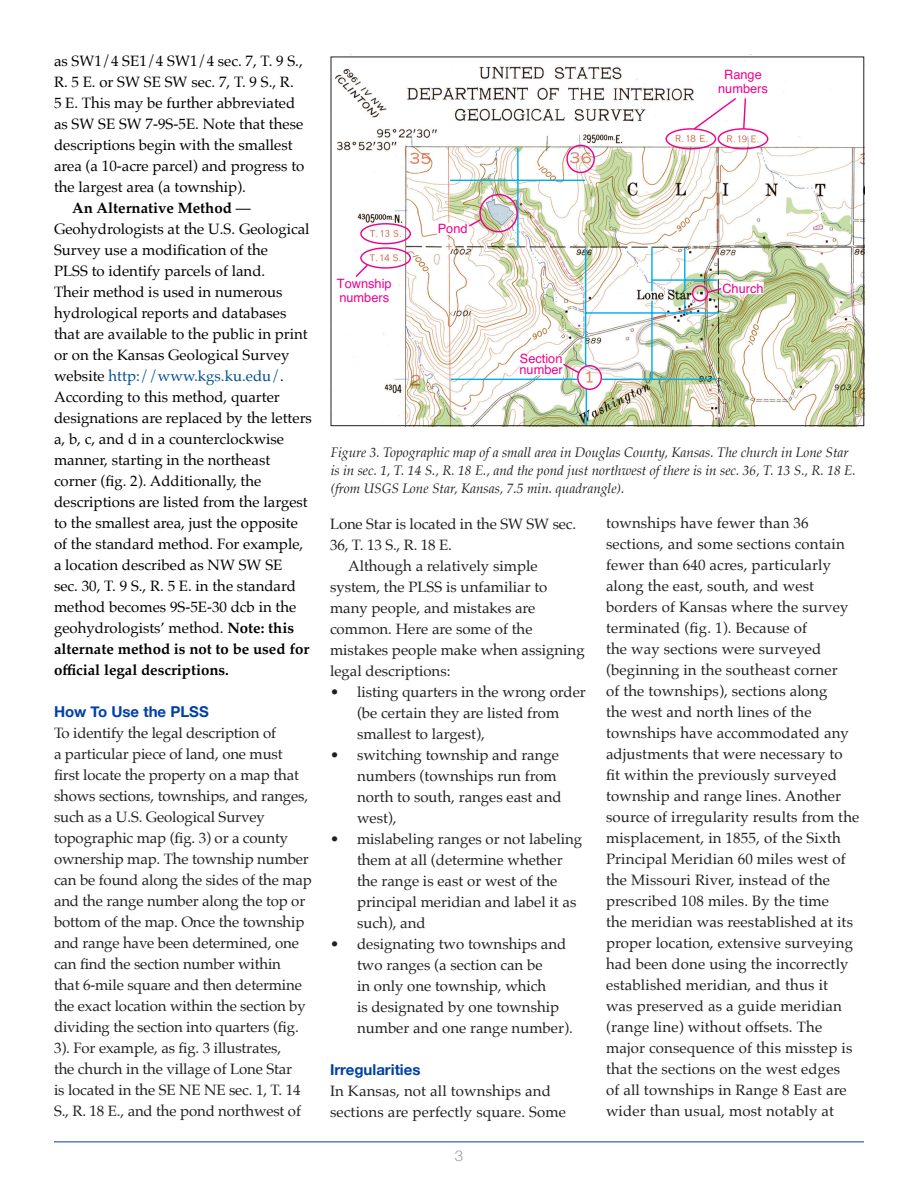
<style>
.page{position:relative;width:918px;height:1188px;background:#fff}
.page>*{position:absolute;margin:0;border:0;box-sizing:border-box;transform-origin:0 0}
.PIC_Body_First_Graph{font:15px/21px "Palatino";color:#231f20}
.PIC_Body_Copy{font:15px/21px "Palatino";color:#000}
.PIC_Body_Copy-2{font:15px/21px "Palatino";color:#231f20}
.PIC_Header{font:700 15px "Helvetica Neue";color:#0040a6}
.t1{font:300 15px "Helvetica Neue";color:#959ca1}
.PIC_Caption{font:italic 13.5px/18px "Palatino";color:#231f20}
.t2{font:12.9px/14.2px "Helvetica";color:#ed028c}
.s1{font-weight:700}
.s2{color:#004d90}
</style>
<div class="page">
<hr style="left:54px;top:1142px;width:810px;height:1px;background:#0040a6">
<img style="left:330px;top:54px;width:534px;height:372px">
<svg style="left:360px;top:127px;width:409px;height:142px"></svg>
<svg style="left:692px;top:96px;width:55px;height:35px"></svg>
<svg style="left:452px;top:103px;width:19px;height:11px"></svg>
<hr style="left:586px;top:389px;width:1px;height:36px;background:#00aeef">
<svg style="left:354px;top:263px;width:15px;height:16px"></svg>
<svg style="left:437px;top:144px;width:327px;height:247px"></svg>
<p class="PIC_Body_Copy" style="left:54px;top:51px;width:252px">as SW1/4 SE1/4 SW1/4 sec. 7, T. 9 S., R. 5 E. or SW SE SW sec. 7, T. 9 S., R.<br>5 E. This may be further abbreviated as SW SE SW 7-9S-5E. Note that these descriptions begin with the smallest area (a 10-acre parcel) and progress to the largest area (a township).</p>
<p class="PIC_Body_Copy" style="left:54px;top:198px;width:260px;text-indent:18px"><span class="s1">An Alternative Method</span> — Geohydrologists at the U.S. Geological Survey use a modification of the<br>PLSS to identify parcels of land.<br>Their method is used in numerous hydrological reports and databases that are available to the public in print or on the Kansas Geological Survey website <span class="s2">http://www.kgs.ku.edu/</span>.<br>According to this method, quarter designations are replaced by the letters a, b, c, and d in a counterclockwise manner, starting in the northeast corner (fig. 2). Additionally, the descriptions are listed from the largest to the smallest area, just the opposite of the standard method. For example, a location described as NW SW SE<br>sec. 30, T. 9 S., R. 5 E. in the standard method becomes 9S-5E-30 dcb in the geohydrologists’ method. <span class="s1">Note: this alternate method is not to be used for official legal descriptions.</span></p>
<p class="PIC_Header" style="left:54px;top:700px;width:156px">How To Use the PLSS</p>
<p class="PIC_Body_First_Graph" style="left:54px;top:723px;width:259px">To identify the legal description of<br>a particular piece of land, one must first locate the property on a map that shows sections, townships, and ranges, such as a U.S. Geological Survey topographic map (fig. 3) or a county ownership map. The township number can be found along the sides of the map and the range number along the top or bottom of the map. Once the township and range have been determined, one can find the section number within<br>that 6-mile square and then determine the exact location within the section by dividing the section into quarters (fig.<br>3). For example, as fig. 3 illustrates,<br>the church in the village of Lone Star<br>is located in the SE NE NE sec. 1, T. 14<br>S., R. 18 E., and the pond northwest of</p>
<p class="t2" style="left:337px;top:277px;width:56px">Township numbers</p>
<p class="t2" style="left:438px;top:222px;width:31px">Pond</p>
<p class="t2" style="left:519px;top:353px;width:45px;line-height:11.4px">Section number</p>
<p class="t2" style="left:718px;top:68px;width:51px;text-align:center">Range numbers</p>
<p class="t2" style="left:722px;top:282px;width:43px">Church</p>
<p class="PIC_Caption" style="left:331px;top:443px;width:527px">Figure 3. Topographic map of a small area in Douglas County, Kansas. The church in Lone Star is in sec. 1, T. 14 S., R. 18 E., and the pond just northwest of there is in sec. 36, T. 13 S., R. 18 E. (from USGS Lone Star, Kansas, 7.5 min. quadrangle).</p>
<p class="PIC_Body_First_Graph" style="left:330px;top:513px;width:248px">Lone Star is located in the SW SW sec.<br>36, T. 13 S., R. 18 E.</p>
<p class="PIC_Body_Copy-2" style="left:330px;top:555px;width:256px;text-indent:18px">Although a relatively simple system, the PLSS is unfamiliar to many people, and mistakes are common. Here are some of the mistakes people make when assigning legal descriptions:</p>
<p class="PIC_Body_First_Graph" style="left:357px;top:681px;width:230px;text-indent:-27px">• listing quarters in the wrong order (be certain they are listed from smallest to largest),</p>
<p class="PIC_Body_First_Graph" style="left:357px;top:744px;width:206px;text-indent:-27px">• switching township and range numbers (townships run from north to south, ranges east and west),</p>
<p class="PIC_Body_First_Graph" style="left:357px;top:828px;width:227px;text-indent:-27px">• mislabeling ranges or not labeling them at all (determine whether the range is east or west of the principal meridian and label it as such), and</p>
<p class="PIC_Body_First_Graph" style="left:357px;top:933px;width:217px;text-indent:-27px">• designating two townships and two ranges (a section can be<br>in only one township, which<br>is designated by one township number and one range number).</p>
<p class="PIC_Header" style="left:330px;top:1058px;width:92px">Irregularities</p>
<p class="PIC_Body_First_Graph" style="left:330px;top:1080px;width:238px">In Kansas, not all townships and sections are perfectly square. Some</p>
<p class="t1" style="left:455px;top:1143px;width:10px">3</p>
<p class="PIC_Body_First_Graph" style="left:606px;top:512px;width:255px">townships have fewer than 36 sections, and some sections contain fewer than 640 acres, particularly along the east, south, and west borders of Kansas where the survey terminated (fig. 1). Because of<br>the way sections were surveyed (beginning in the southeast corner<br>of the townships), sections along<br>the west and north lines of the townships have accommodated any adjustments that were necessary to fit within the previously surveyed township and range lines. Another source of irregularity results from the misplacement, in 1855, of the Sixth Principal Meridian 60 miles west of the Missouri River, instead of the prescribed 108 miles. By the time<br>the meridian was reestablished at its proper location, extensive surveying had been done using the incorrectly established meridian, and thus it<br>was preserved as a guide meridian (range line) without offsets. The major consequence of this misstep is that the sections on the west edges<br>of all townships in Range 8 East are wider than usual, most notably at</p>
</div>
